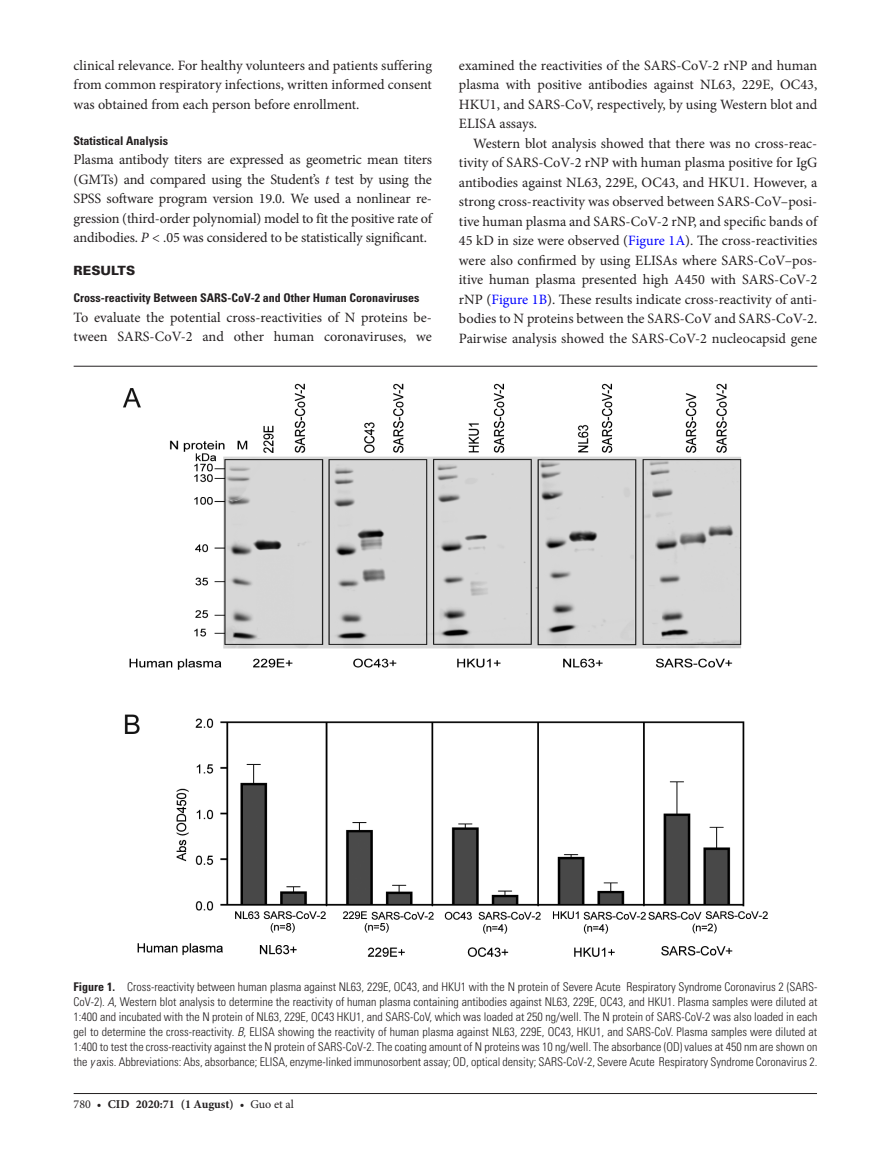
<style>
.page{position:relative;width:891px;height:1174px;background:#fff}
.page>*{position:absolute;margin:0;border:0;box-sizing:border-box;transform-origin:0 0}
.t1{font:14.25px/19.5px "Minion Pro";letter-spacing:-.005em;color:#231f20;text-align:justify}
.t2{font:900 12.75px "Univers LT Std";color:#231f20}
.t3{font:300 condensed 12px/15px "Univers LT Std";color:#231f20;text-align:justify}
.t4{font:700 condensed 12px "Univers LT Std";color:#231f20}
.t5{font:700 12px "Minion Pro";color:#231f20}
.s1{font-style:italic}
.s2{color:#00f}
.s3{font-weight:700}
.s4{font-weight:400}
</style>
<div class="page">
<hr style="left:74px;top:1093px;width:743px;height:1px;background:#231f20">
<hr style="left:74px;top:366px;width:743px;height:1px;background:#231f20">
<img style="left:123px;top:384px;width:645px;height:573px">
<p class="t1" style="left:74px;top:55px;width:360px">clinical relevance. For healthy volunteers and patients suffering from common respiratory infections, written informed consent was obtained from each person before enrollment.</p>
<p class="t4" style="left:74px;top:133px;width:96px">Statistical Analysis</p>
<p class="t1" style="left:74px;top:150px;width:360px">Plasma antibody titers are expressed as geometric mean titers (GMTs) and compared using the Student’s <span class="s1">t</span> test by using the SPSS software program version 19.0. We used a nonlinear re&shy;gression (third-order polynomial) model to fit the positive rate of andibodies. <span class="s1">P</span> &lt; .05 was considered to be statistically significant.</p>
<p class="t2" style="left:74px;top:263px;width:63px">RESULTS</p>
<p class="t4" style="left:74px;top:291px;width:347px">Cross-reactivity Between SARS-CoV-2 and Other Human Coronaviruses</p>
<p class="t1" style="left:74px;top:307px;width:360px">To evaluate the potential cross-reactivities of N proteins be&shy;tween SARS-CoV-2 and other human coronaviruses, we</p>
<p class="t1" style="left:459px;top:55px;width:360px">examined the reactivities of the SARS-CoV-2 rNP and human plasma with positive antibodies against NL63, 229E, OC43, HKU1, and SARS-CoV, respectively, by using Western blot and ELISA assays.</p>
<p class="t1" style="left:459px;top:133px;width:360px;text-indent:14px">Western blot analysis showed that there was no cross-reac&shy;tivity of SARS-CoV-2 rNP with human plasma positive for IgG antibodies against NL63, 229E, OC43, and HKU1. However, a strong cross-reactivity was observed between SARS-CoV–posi&shy;tive human plasma and SARS-CoV-2 rNP, and specific bands of 45 kD in size were observed (<span class="s2">Figure 1A</span>). The cross-reactivities were also confirmed by using ELISAs where SARS-CoV–pos&shy;itive human plasma presented high A450 with SARS-CoV-2 rNP (<span class="s2">Figure 1B</span>). These results indicate cross-reactivity of anti&shy;bodies to N proteins between the SARS-CoV and SARS-CoV-2.<br>Pairwise analysis showed the SARS-CoV-2 nucleocapsid gene</p>
<p class="t3" style="left:74px;top:980px;width:745px"><span class="s3">Figure 1.</span> Cross-reactivity between human plasma against NL63, 229E, OC43, and HKU1 with the N protein of Severe Acute Respiratory Syndrome Coronavirus 2 (SARS-CoV-2). <span class="s1">A</span>, Western blot analysis to determine the reactivity of human plasma containing antibodies against NL63, 229E, OC43, and HKU1. Plasma samples were diluted at 1:400 and incubated with the N protein of NL63, 229E, OC43 HKU1, and SARS-CoV, which was loaded at 250 ng/well. The N protein of SARS-CoV-2 was also loaded in each gel to determine the cross-reactivity. <span class="s1">B</span>, ELISA showing the reactivity of human plasma against NL63, 229E, OC43, HKU1, and SARS-CoV. Plasma samples were diluted at 1:400 to test the cross-reactivity against the N protein of SARS-CoV-2. The coating amount of N proteins was 10 ng/well. The absorbance (OD) values at 450 nm are shown on the <span class="s1">y</span> axis. Abbreviations: Abs, absorbance; ELISA, enzyme-linked immunosorbent assay; OD, optical density; SARS-CoV-2, Severe Acute Respiratory Syndrome Coronavirus 2.</p>
<p class="t5" style="left:74px;top:1095px;width:222px"><span class="s4">780 •</span> cid 2020:71 (1 August) <span class="s4">• Guo et al</span></p>
</div>
